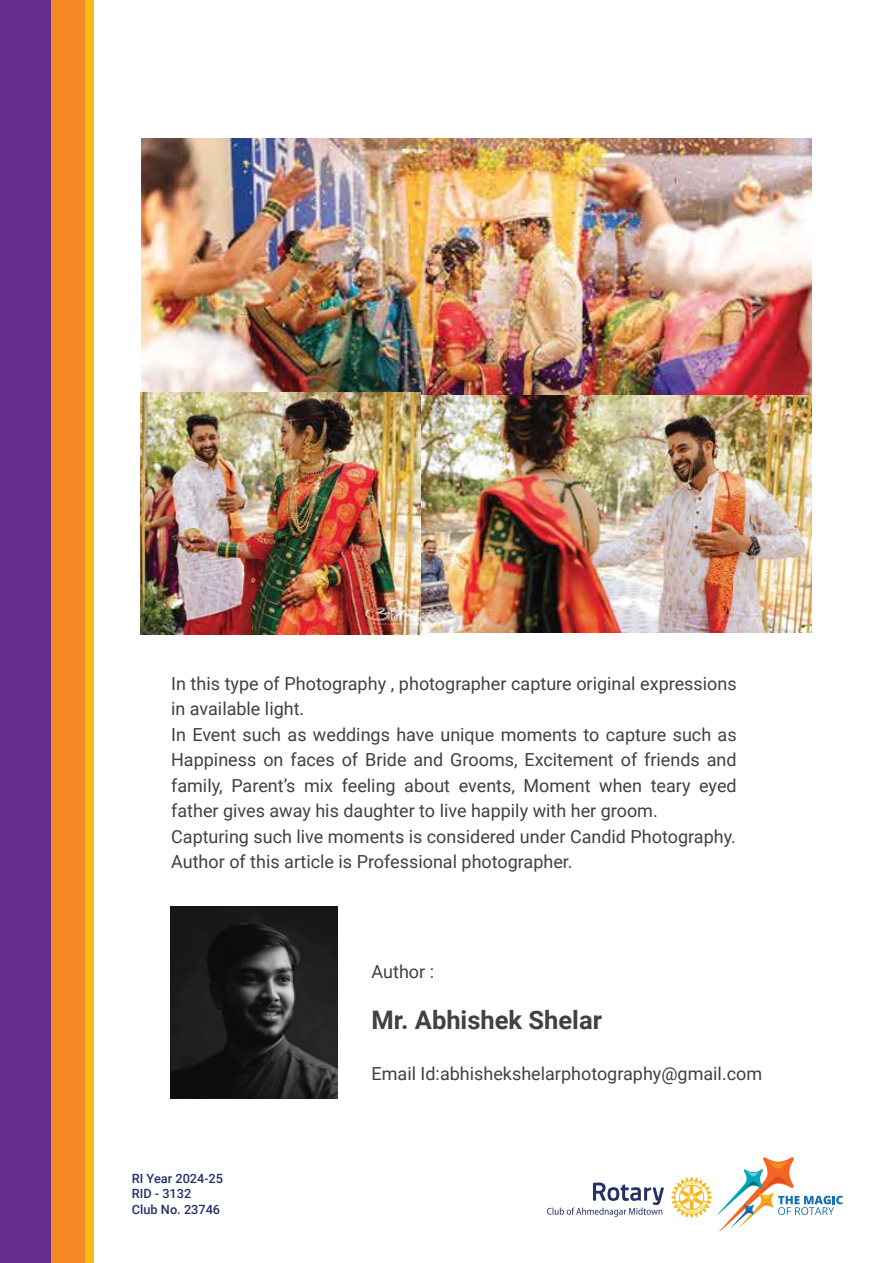
<style>
.page{position:relative;width:893px;height:1263px;background:#fff}
.page>*{position:absolute;margin:0;border:0;box-sizing:border-box;transform-origin:0 0}
.t1{font:700 25.5px "Roboto";color:#414042}
.t2{font:18px/25.5px "Roboto";color:#414042}
.t3{font:500 12.75px/15.3px "Roboto";color:#243168}
</style>
<div class="page">
<img style="left:141px;top:139px;width:670px;height:257px">
<img style="left:420px;top:396px;width:392px;height:236px">
<img style="left:140px;top:393px;width:280px;height:241px">
<div style="left:82px;top:0;width:11px;height:1263px;background:#f7b918"></div>
<div style="left:42px;top:0;width:43px;height:1263px;background:#f68926"></div>
<div style="left:0;top:0;width:51px;height:1263px;background:#662d91"></div>
<img style="left:171px;top:906px;width:167px;height:192px">
<svg style="left:547px;top:1182px;width:117px;height:35px"></svg>
<svg style="left:671px;top:1157px;width:172px;height:75px"></svg>
<p class="t2" style="left:171px;top:670px;width:567px">In this type of Photography , photographer capture original expressions in available light.<br>In Event such as weddings have unique moments to capture such as Happiness on faces of Bride and Grooms, Excitement of friends and family, Parent’s mix feeling about events, Moment when teary eyed father gives away his daughter to live happily with her groom.<br>Capturing such live moments is considered under Candid Photography.<br>Author of this article is Professional photographer.</p>
<p class="t3" style="left:132px;top:1170px;width:93px">RI Year 2024-25<br>RID - 3132<br>Club No. 23746</p>
<p class="t2" style="left:372px;top:958px;width:64px">Author :</p>
<h1 class="t1" style="left:372px;top:1002px;width:232px">Mr. Abhishek Shelar</h1>
<p class="t2" style="left:372px;top:1060px;width:392px">Email Id:abhishekshelarphotography@gmail.com</p>
</div>
